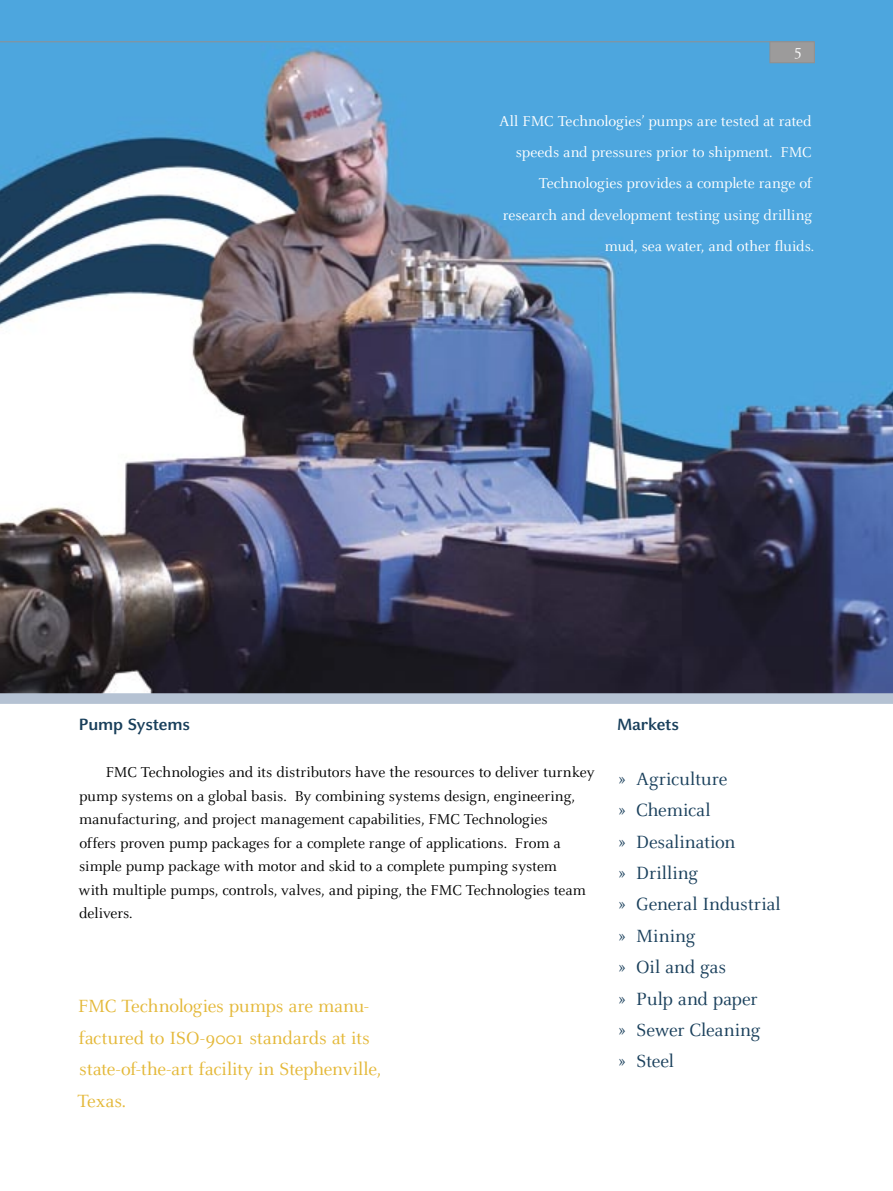
<style>
.page{position:relative;width:893px;height:1191px;background:#fff}
.page>*{position:absolute;margin:0;border:0;box-sizing:border-box;transform-origin:0 0}
.Intro_Text{font:19.5px "Celeste";letter-spacing:-.005em;color:#193f5b}
.Intro_Text-2{font:19.5px/31.3px "Celeste";letter-spacing:-.01em;color:#e4b838}
.Body_Headers{font:700 18px "Celeste Sans";letter-spacing:-.01em;color:#193f5b}
.Body_Text{font:15.75px/23.5px "Celeste";letter-spacing:-.005em;color:#000}
.Boiler_Plate_Text{font:15.75px/31.3px "Celeste";letter-spacing:-.005em;color:#fff;text-align:right}
.Body_Text-2{font:15.75px "Celeste";color:#fff}
</style>
<div class="page">
<img style="left:0;top:0;width:893px;height:693px">
<hr style="left:0;top:42px;width:814px;height:1px;background:#919090">
<div style="left:770px;top:42px;width:44px;height:21px;background:#9c9b9b"></div>
<p class="Body_Text-2" style="left:794px;top:42px;width:9px">5</p>
<p class="Boiler_Plate_Text" style="left:499px;top:105px;width:317px">All FMC Technologies’ pumps are tested at rated speeds and pressures prior to shipment. FMC Technologies provides a complete range of research and development testing using drilling mud, sea water, and other fluids.</p>
<p class="Body_Headers" style="left:79px;top:713px;width:112px">Pump Systems</p>
<p class="Body_Text" style="left:79px;top:760px;width:517px;text-indent:27px">FMC Technologies and its distributors have the resources to deliver turnkey pump systems on a global basis. By combining systems design, engineering, manufacturing, and project management capabilities, FMC Technologies<br>offers proven pump packages for a complete range of applications. From a simple pump package with motor and skid to a complete pumping system<br>with multiple pumps, controls, valves, and piping, the FMC Technologies team delivers.</p>
<p class="Intro_Text-2" style="left:78px;top:991px;width:305px">FMC Technologies pumps are manu&shy;factured to ISO-9001 standards at its state-of-the-art facility in Stephenville,<br>Texas.</p>
<p class="Body_Headers" style="left:617px;top:713px;width:64px">Markets</p>
<p class="Intro_Text" style="left:617px;top:768px;width:112px">» Agriculture</p>
<p class="Intro_Text" style="left:617px;top:800px;width:95px">» Chemical</p>
<p class="Intro_Text" style="left:617px;top:831px;width:120px">» Desalination</p>
<p class="Intro_Text" style="left:617px;top:862px;width:83px">» Drilling</p>
<p class="Intro_Text" style="left:617px;top:894px;width:165px">» General Industrial</p>
<p class="Intro_Text" style="left:617px;top:925px;width:80px">» Mining</p>
<p class="Intro_Text" style="left:617px;top:957px;width:111px">» Oil and gas</p>
<p class="Intro_Text" style="left:617px;top:988px;width:142px">» Pulp and paper</p>
<p class="Intro_Text" style="left:617px;top:1019px;width:145px">» Sewer Cleaning</p>
<p class="Intro_Text" style="left:617px;top:1051px;width:59px">» Steel</p>
</div>
